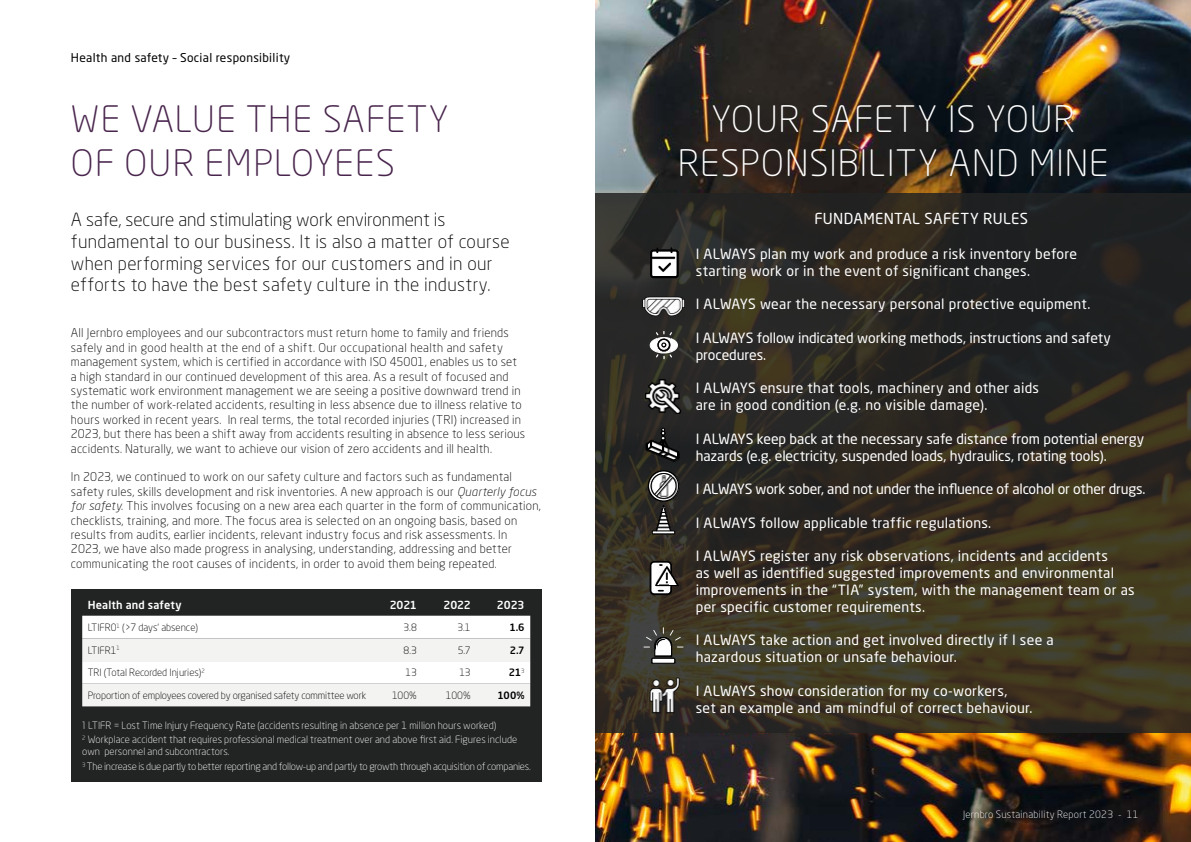
<style>
.page{position:relative;width:1191px;height:842px;background:#fff}
.page>*{position:absolute;margin:0;border:0;box-sizing:border-box;transform-origin:0 0}
.t1{font:300 36px/43.2px "Neo Sans Std";letter-spacing:.025em;color:#fff;text-align:center}
.t2{font:300 36px/43.2px "Neo Sans Std";letter-spacing:.04em;color:#49254d}
.t3{font:300 18px/21.6px "Neo Sans Std";letter-spacing:.015em;color:#000}
.t4{font:15px "Neo Sans Std";letter-spacing:.02em;color:#fff}
.t5{font:14px/16.8px "Neo Sans Std";letter-spacing:.015em;color:#fff}
.t6{font:14px/16.8px "Neo Sans Std";letter-spacing:-.005em;color:#fff}
.t7{font:14px/16.8px "Neo Sans Std";letter-spacing:-.01em;color:#fff}
.t8{font:14px "Neo Sans Std";letter-spacing:-.015em;color:#fff}
.t9{font:300 12px/14.4px "Neo Sans Std";letter-spacing:.02em;color:#000}
.t10{font:12px "Neo Sans Std";letter-spacing:.025em;color:#000}
.t11{font:500 11px "Neo Sans Std";letter-spacing:.01em;color:#fff}
.t12{font:300 10px/14.4px "Neo Sans Std";color:#fff}
.t13{font:300 10px "Neo Sans Std";letter-spacing:-.01em;color:#000}
.t14{font:300 10px "Neo Sans Std";letter-spacing:.025em;color:#fff}
.t15{font:500 10px "Neo Sans Std";color:#000}
.s1{font-style:italic}
</style>
<div class="page">
<div style="left:71px;top:589px;width:470px;height:193px;background:#222323"></div>
<svg style="left:82px;top:616px;width:448px;height:90px;background:#f7f7f7"></svg>
<img style="left:595px;top:0;width:596px;height:842px">
<svg style="left:595px;top:193px;width:596px;height:539px;background:#312c22"></svg>
<img style="left:648px;top:247px;width:31px;height:32px">
<div style="left:650px;top:249px;width:28px;height:29px;border:2px solid #000;border-radius:2px"></div>
<svg style="left:656px;top:247px;width:2px;height:6px"></svg>
<svg style="left:670px;top:247px;width:2px;height:6px"></svg>
<hr style="left:651px;top:257px;width:24px;height:2px;background:#000">
<svg style="left:658px;top:263px;width:13px;height:9px"></svg>
<img style="left:642px;top:297px;width:42px;height:21px">
<div style="left:650px;top:338px;width:27px;height:15px;background:#fff;border-radius:50%"></div>
<div style="left:649px;top:337px;width:29px;height:16px;border:1px solid #fff;border-radius:50%"></div>
<svg style="left:656px;top:331px;width:16px;height:28px"></svg>
<img style="left:646px;top:377px;width:35px;height:36px">
<img style="left:646px;top:427px;width:33px;height:36px">
<svg style="left:646px;top:428px;width:33px;height:33px"></svg>
<img style="left:648px;top:470px;width:31px;height:33px">
<div style="left:650px;top:473px;width:26px;height:26px;border:1px solid #000;border-radius:50%"></div>
<div style="left:648px;top:470px;width:31px;height:32px;border:1px solid #000;border-radius:50%"></div>
<svg style="left:654px;top:476px;width:18px;height:20px"></svg>
<img style="left:650px;top:559px;width:27px;height:39px">
<div style="left:649px;top:561px;width:23px;height:34px;border:2px solid #000;border-radius:4px"></div>
<svg style="left:655px;top:564px;width:24px;height:27px"></svg>
<img style="left:652px;top:657px;width:23px;height:1px">
<div style="left:652px;top:658px;width:22px;height:5px;background:#fff"></div>
<div style="left:651px;top:658px;width:24px;height:6px;border:1px solid #000"></div>
<svg style="left:643px;top:627px;width:40px;height:30px"></svg>
<img style="left:649px;top:677px;width:30px;height:36px">
<img style="left:652px;top:506px;width:23px;height:30px">
<div style="left:652px;top:531px;width:23px;height:3px;border:1px solid #000"></div>
<svg style="left:656px;top:505px;width:15px;height:26px"></svg>
<p class="t10" style="left:71px;top:51px;width:221px">Health and safety – Social responsibility</p>
<h1 class="t2" style="left:71px;top:97px;width:379px">WE VALUE THE SAFETY<br>OF OUR EMPLOYEES</h1>
<h2 class="t3" style="left:71px;top:209px;width:440px">A safe, secure and stimulating work environment is fundamental to our business. It is also a matter of course when performing services for our customers and in our efforts to have the best safety culture in the industry.</h2>
<p class="t9" style="left:71px;top:326px;width:456px">All Jernbro employees and our subcontractors must return home to family and friends safely and in good health at the end of a shift. Our occupational health and safety management system, which is certified in accordance with ISO 45001, enables us to set a high standard in our continued development of this area. As a result of focused and systematic work environment management we are seeing a positive downward trend in the number of work-related accidents, resulting in less absence due to illness relative to hours worked in recent years. In real terms, the total recorded injuries (TRI) increased in 2023, but there has been a shift away from accidents resulting in absence to less serious accidents. Naturally, we want to achieve our vision of zero accidents and ill health.</p>
<p class="t9" style="left:71px;top:470px;width:471px">In 2023, we continued to work on our safety culture and factors such as fundamental safety rules, skills development and risk inventories. A new approach is our <span class="s1">Quarterly focus for safety</span>. This involves focusing on a new area each quarter in the form of communication, checklists, training, and more. The focus area is selected on an ongoing basis, based on results from audits, earlier incidents, relevant industry focus and risk assessments. In<br>2023, we have also made progress in analysing, understanding, addressing and better communicating the root causes of incidents, in order to avoid them being repeated.</p>
<p class="t11" style="left:88px;top:598px;width:95px">Health and safety</p>
<p class="t11" style="left:390px;top:598px;width:29px">2021</p>
<p class="t11" style="left:443px;top:598px;width:29px">2022</p>
<p class="t11" style="left:497px;top:598px;width:29px">2023</p>
<p class="t13" style="left:88px;top:621px;width:112px">LTIFR0<sup>1</sup> (&gt;7 days’ absence)</p>
<p class="t13" style="left:403px;top:621px;width:15px">3.8</p>
<p class="t13" style="left:457px;top:621px;width:15px">3.1</p>
<p class="t15" style="left:509px;top:621px;width:17px">1.6</p>
<p class="t13" style="left:88px;top:644px;width:34px">LTIFR1<sup>1</sup></p>
<p class="t13" style="left:403px;top:644px;width:15px">8.3</p>
<p class="t13" style="left:458px;top:644px;width:14px">5.7</p>
<p class="t15" style="left:510px;top:643px;width:16px">2.7</p>
<p class="t13" style="left:88px;top:667px;width:118px">TRI (Total Recorded Injuries)<sup>2</sup></p>
<p class="t13" style="left:405px;top:667px;width:13px">13</p>
<p class="t13" style="left:459px;top:667px;width:13px">13</p>
<p class="t15" style="left:509px;top:666px;width:17px">21<sup>3</sup></p>
<p class="t13" style="left:88px;top:689px;width:280px">Proportion of employees covered by organised safety committee work</p>
<p class="t13" style="left:392px;top:689px;width:26px">100%</p>
<p class="t13" style="left:446px;top:689px;width:26px">100%</p>
<p class="t15" style="left:497px;top:689px;width:29px">100%</p>
<p class="t12" style="left:82px;top:718px;width:436px">1 LTIFR = Lost Time Injury Frequency Rate (accidents resulting in absence per 1 million hours worked)<br><sup>2</sup> Workplace accident that requires professional medical treatment over and above first aid. Figures include</p>
<p class="t12" style="left:82px;top:744px;width:450px">own personnel and subcontractors.<br><sup>3</sup> The increase is due partly to better reporting and follow-up and partly to growth through acquisition of companies.</p>
<h1 class="t1" style="left:678px;top:97px;width:432px">YOUR SAFETY IS YOUR<br>RESPONSIBILITY AND MINE</h1>
<p class="t4" style="left:814px;top:209px;width:215px">FUNDAMENTAL SAFETY RULES</p>
<p class="t5" style="left:695px;top:245px;width:383px">I ALWAYS plan my work and produce a risk inventory before starting work or in the event of significant changes.</p>
<p class="t5" style="left:695px;top:296px;width:396px">I ALWAYS wear the necessary personal protective equipment.</p>
<p class="t7" style="left:695px;top:329px;width:417px">I ALWAYS follow indicated working methods, instructions and safety procedures.</p>
<p class="t5" style="left:695px;top:380px;width:345px">I ALWAYS ensure that tools, machinery and other aids are in good condition (e.g. no visible damage).</p>
<p class="t6" style="left:695px;top:430px;width:450px">I ALWAYS keep back at the necessary safe distance from potential energy hazards (e.g. electricity, suspended loads, hydraulics, rotating tools).</p>
<p class="t8" style="left:695px;top:480px;width:451px">I ALWAYS work sober, and not under the influence of alcohol or other drugs.</p>
<p class="t5" style="left:695px;top:514px;width:297px">I ALWAYS follow applicable traffic regulations.</p>
<p class="t5" style="left:695px;top:548px;width:440px">I ALWAYS register any risk observations, incidents and accidents<br>as well as identified suggested improvements and environmental improvements in the “TIA” system, with the management team or as per specific customer requirements.</p>
<p class="t5" style="left:695px;top:632px;width:359px">I ALWAYS take action and get involved directly if I see a hazardous situation or unsafe behaviour.</p>
<p class="t5" style="left:695px;top:682px;width:338px">I ALWAYS show consideration for my co-workers,<br>set an example and am mindful of correct behaviour.</p>
<p class="t14" style="left:963px;top:809px;width:177px">Jernbro Sustainability Report 2023 - 11</p>
</div>
